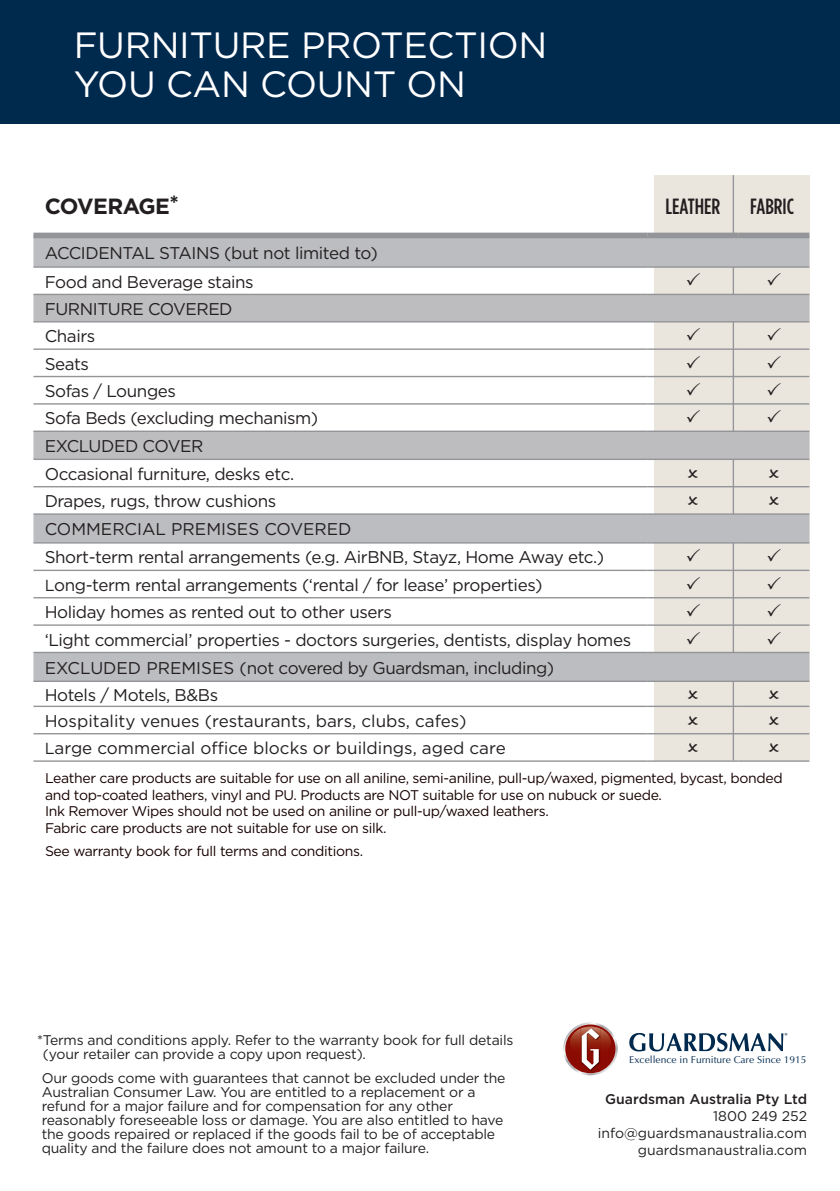
<style>
.page{position:relative;width:840px;height:1191px;background:#fff}
.page>*{position:absolute;margin:0;border:0;box-sizing:border-box;transform-origin:0 0}
.t1{font:36.6px/39.4px "Gotham";letter-spacing:-.01em;color:#fff}
.t2{font:500 22px "Gotham Condensed";color:#231f20}
.t3{font:700 22px "Gotham";letter-spacing:-.025em;color:#231f20}
.t4{font:17px "Gotham";letter-spacing:-.025em;color:#231f20}
.t5{font:17px "Gotham";color:#231f20}
.t6{font:14px/14px "Gotham";letter-spacing:-.015em;color:#231f20}
.t7{font:14px/16.8px "Gotham";letter-spacing:-.025em;color:#170000}
.t8{font:500 14px "Gotham";color:#231f20}
.t9{font:10px "Optima LT Std";color:#00294e}
.s1{font-size:16px}
</style>
<div class="page">
<div style="left:0;top:0;width:839px;height:123px;background:#00294e"></div>
<svg style="left:629px;top:1033px;width:157px;height:18px"></svg>
<svg style="left:563px;top:1022px;width:54px;height:53px"></svg>
<div style="left:654px;top:175px;width:78px;height:585px;background:#ebe6dd"></div>
<div style="left:733px;top:175px;width:76px;height:585px;background:#ebe6dd"></div>
<hr style="left:732px;top:175px;width:1px;height:585px;background:#939698">
<svg style="left:33px;top:238px;width:775px;height:442px"></svg>
<div style="left:33px;top:295px;width:775px;height:26px;background:#bdbcbf"></div>
<div style="left:33px;top:432px;width:775px;height:26px;background:#bdbcbf"></div>
<div style="left:33px;top:233px;width:614px;height:5px;background:#939598"></div>
<div style="left:647px;top:233px;width:90px;height:5px;background:#939598"></div>
<div style="left:737px;top:233px;width:71px;height:5px;background:#939598"></div>
<hr style="left:33px;top:266px;width:614px;height:2px;background:#939598">
<hr style="left:647px;top:266px;width:90px;height:2px;background:#939598">
<hr style="left:737px;top:266px;width:71px;height:2px;background:#939598">
<hr style="left:33px;top:294px;width:614px;height:1px;background:#939598">
<hr style="left:647px;top:294px;width:90px;height:1px;background:#939598">
<hr style="left:737px;top:294px;width:71px;height:1px;background:#939598">
<hr style="left:33px;top:321px;width:614px;height:1px;background:#939598">
<hr style="left:647px;top:321px;width:90px;height:1px;background:#939598">
<hr style="left:737px;top:321px;width:71px;height:1px;background:#939598">
<hr style="left:33px;top:348px;width:614px;height:2px;background:#939598">
<hr style="left:647px;top:348px;width:90px;height:2px;background:#939598">
<hr style="left:737px;top:348px;width:71px;height:2px;background:#939598">
<hr style="left:33px;top:376px;width:614px;height:1px;background:#939598">
<hr style="left:647px;top:376px;width:90px;height:1px;background:#939598">
<hr style="left:737px;top:376px;width:71px;height:1px;background:#939598">
<hr style="left:33px;top:403px;width:614px;height:1px;background:#939598">
<hr style="left:647px;top:403px;width:90px;height:1px;background:#939598">
<hr style="left:737px;top:403px;width:71px;height:1px;background:#939598">
<hr style="left:33px;top:430px;width:614px;height:2px;background:#939598">
<hr style="left:647px;top:430px;width:90px;height:2px;background:#939598">
<hr style="left:737px;top:430px;width:71px;height:2px;background:#939598">
<hr style="left:33px;top:458px;width:614px;height:2px;background:#939598">
<hr style="left:647px;top:458px;width:90px;height:2px;background:#939598">
<hr style="left:737px;top:458px;width:71px;height:2px;background:#939598">
<hr style="left:33px;top:486px;width:614px;height:1px;background:#939598">
<hr style="left:647px;top:486px;width:90px;height:1px;background:#939598">
<hr style="left:737px;top:486px;width:71px;height:1px;background:#939598">
<hr style="left:33px;top:513px;width:614px;height:2px;background:#939598">
<hr style="left:647px;top:513px;width:90px;height:2px;background:#939598">
<hr style="left:737px;top:513px;width:71px;height:2px;background:#939598">
<hr style="left:33px;top:542px;width:614px;height:1px;background:#939598">
<hr style="left:647px;top:542px;width:90px;height:1px;background:#939598">
<hr style="left:737px;top:542px;width:71px;height:1px;background:#939598">
<hr style="left:33px;top:569px;width:614px;height:2px;background:#939598">
<hr style="left:647px;top:569px;width:90px;height:2px;background:#939598">
<hr style="left:737px;top:569px;width:71px;height:2px;background:#939598">
<hr style="left:33px;top:597px;width:614px;height:1px;background:#939598">
<hr style="left:647px;top:597px;width:90px;height:1px;background:#939598">
<hr style="left:737px;top:597px;width:71px;height:1px;background:#939598">
<hr style="left:33px;top:624px;width:614px;height:2px;background:#939598">
<hr style="left:647px;top:624px;width:90px;height:2px;background:#939598">
<hr style="left:737px;top:624px;width:71px;height:2px;background:#939598">
<hr style="left:33px;top:652px;width:614px;height:1px;background:#939598">
<hr style="left:647px;top:652px;width:90px;height:1px;background:#939598">
<hr style="left:737px;top:652px;width:71px;height:1px;background:#939598">
<hr style="left:33px;top:680px;width:614px;height:2px;background:#939598">
<hr style="left:647px;top:680px;width:90px;height:2px;background:#939598">
<hr style="left:737px;top:680px;width:71px;height:2px;background:#939598">
<hr style="left:33px;top:705px;width:614px;height:2px;background:#939598">
<hr style="left:647px;top:705px;width:90px;height:2px;background:#939598">
<hr style="left:737px;top:705px;width:71px;height:2px;background:#939598">
<hr style="left:33px;top:733px;width:614px;height:1px;background:#939598">
<hr style="left:647px;top:733px;width:90px;height:1px;background:#939598">
<hr style="left:737px;top:733px;width:71px;height:1px;background:#939598">
<hr style="left:33px;top:760px;width:614px;height:2px;background:#939598">
<hr style="left:647px;top:760px;width:90px;height:2px;background:#939598">
<hr style="left:737px;top:760px;width:71px;height:2px;background:#939598">
<svg style="left:686px;top:273px;width:13px;height:13px"></svg>
<svg style="left:767px;top:273px;width:13px;height:13px"></svg>
<svg style="left:686px;top:328px;width:13px;height:12px"></svg>
<svg style="left:767px;top:328px;width:13px;height:12px"></svg>
<svg style="left:686px;top:355px;width:13px;height:13px"></svg>
<svg style="left:767px;top:355px;width:13px;height:13px"></svg>
<svg style="left:686px;top:382px;width:13px;height:13px"></svg>
<svg style="left:767px;top:382px;width:13px;height:13px"></svg>
<svg style="left:686px;top:410px;width:13px;height:13px"></svg>
<svg style="left:767px;top:410px;width:13px;height:13px"></svg>
<svg style="left:687px;top:468px;width:10px;height:9px"></svg>
<svg style="left:768px;top:468px;width:10px;height:9px"></svg>
<svg style="left:687px;top:496px;width:10px;height:9px"></svg>
<svg style="left:768px;top:496px;width:10px;height:9px"></svg>
<svg style="left:686px;top:549px;width:13px;height:13px"></svg>
<svg style="left:767px;top:549px;width:13px;height:13px"></svg>
<svg style="left:686px;top:576px;width:13px;height:13px"></svg>
<svg style="left:767px;top:576px;width:13px;height:13px"></svg>
<svg style="left:686px;top:603px;width:13px;height:13px"></svg>
<svg style="left:767px;top:603px;width:13px;height:13px"></svg>
<svg style="left:686px;top:631px;width:13px;height:13px"></svg>
<svg style="left:767px;top:631px;width:13px;height:13px"></svg>
<p class="t1" style="left:74px;top:25px;width:475px">FURNITURE PROTECTION<br>YOU CAN COUNT ON</p>
<p class="t3" style="left:45px;top:192px;width:136px">COVERAGE*</p>
<p class="t4" style="left:45px;top:242px;width:334px">ACCIDENTAL STAINS (but not limited to)</p>
<p class="t4" style="left:45px;top:271px;width:210px">Food and Beverage stains</p>
<p class="t4" style="left:45px;top:298px;width:189px">FURNITURE COVERED</p>
<p class="t4" style="left:45px;top:325px;width:52px">Chairs</p>
<p class="t4" style="left:45px;top:353px;width:46px">Seats</p>
<p class="t4" style="left:45px;top:380px;width:133px">Sofas / Lounges</p>
<p class="t4" style="left:45px;top:407px;width:275px">Sofa Beds (excluding mechanism)</p>
<p class="t4" style="left:45px;top:435px;width:160px">EXCLUDED COVER</p>
<p class="t4" style="left:45px;top:463px;width:251px">Occasional furniture, desks etc.</p>
<p class="t4" style="left:45px;top:490px;width:233px">Drapes, rugs, throw cushions</p>
<p class="t5" style="left:45px;top:518px;width:308px">COMMERCIAL PREMISES COVERED</p>
<p class="t4" style="left:45px;top:546px;width:561px">Short-term rental arrangements (e.g. AirBNB, Stayz, Home Away etc.)</p>
<p class="t4" style="left:45px;top:574px;width:499px"><span class="s1">L</span>ong-term rental arrangements (‘rental / for lease’ properties)</p>
<p class="t4" style="left:45px;top:601px;width:348px">Holiday homes as rented out to other users</p>
<p class="t4" style="left:45px;top:628px;width:587px">‘Light commercial’ properties - doctors surgeries, dentists, display homes</p>
<p class="t4" style="left:45px;top:657px;width:511px">EXCLUDED PREMISES (not covered by Guardsman, including)</p>
<p class="t4" style="left:45px;top:683px;width:175px">Hotels / Motels, B&amp;Bs</p>
<p class="t5" style="left:45px;top:710px;width:423px">Hospitality venues (restaurants, bars, clubs, cafes)</p>
<p class="t5" style="left:45px;top:737px;width:462px"><span class="s1">L</span>arge commercial office blocks or buildings, aged care</p>
<p class="t2" style="left:665px;top:193px;width:56px">LEATHER</p>
<p class="t2" style="left:749px;top:193px;width:45px">FABRIC</p>
<p class="t7" style="left:45px;top:769px;width:738px">Leather care products are suitable for use on all aniline, semi-aniline, pull-up/waxed, pigmented, bycast, bonded and top-coated leathers, vinyl and PU. Products are NOT suitable for use on nubuck or suede.</p>
<p class="t7" style="left:45px;top:802px;width:505px">Ink Remover Wipes should not be used on aniline or pull-up/waxed leathers.</p>
<p class="t7" style="left:45px;top:819px;width:343px">Fabric care products are not suitable for use on silk.</p>
<p class="t7" style="left:45px;top:842px;width:319px">See warranty book for full terms and conditions.</p>
<p class="t6" style="left:43px;top:1032px;width:472px;text-indent:-6px">*Terms and conditions apply. Refer to the warranty book for full details (your retailer can provide a copy upon request).</p>
<p class="t6" style="left:42px;top:1070px;width:465px">Our goods come with guarantees that cannot be excluded under the Australian Consumer Law. You are entitled to a replacement or a refund for a major failure and for compensation for any other reasonably foreseeable loss or damage. You are also entitled to have the goods repaired or replaced if the goods fail to be of acceptable quality and the failure does not amount to a major failure.</p>
<p class="t9" style="left:629px;top:1054px;width:179px">Excellence in Furniture Care Since 1915</p>
<p class="t8" style="left:605px;top:1090px;width:203px">Guardsman Australia Pty Ltd</p>
<p class="t6" style="left:597px;top:1107px;width:211px;line-height:16.8px;text-align:right">1800 249 252 info@guardsmanaustralia.com guardsmanaustralia.com</p>
</div>
